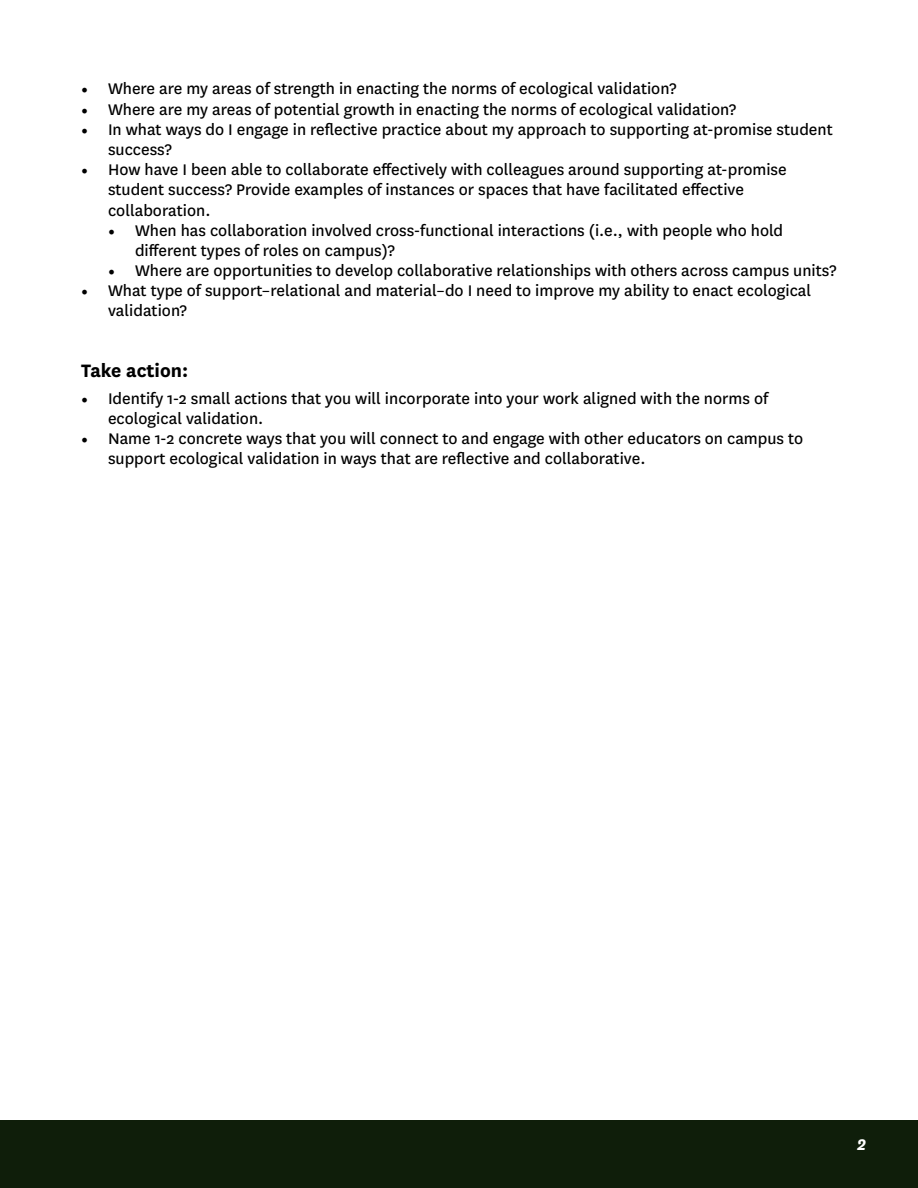
<style>
.page{position:relative;width:918px;height:1188px;background:#fff}
.page>*{position:absolute;margin:0;border:0;box-sizing:border-box;transform-origin:0 0}
.t1{font:700 21px "National";color:#000}
.t2{font:18px/20.2px "National";color:#000}
.t3{font:italic 700 18px "National";color:#fff}
.s1{font-family:"Minion Pro"}
</style>
<div class="page">
<div style="left:0;top:1120px;width:918px;height:68px;background:#0f1e0a"></div>
<p class="t2" style="left:81px;top:78px;width:597px"><span class="s1">•</span> Where are my areas of strength in enacting the norms of ecological validation?</p>
<p class="t2" style="left:81px;top:98px;width:657px"><span class="s1">•</span> Where are my areas of potential growth in enacting the norms of ecological validation?</p>
<p class="t2" style="left:108px;top:118px;width:726px;text-indent:-27px"><span class="s1">•</span> In what ways do I engage in reflective practice about my approach to supporting at-promise student success?</p>
<p class="t2" style="left:108px;top:159px;width:680px;text-indent:-27px"><span class="s1">•</span> How have I been able to collaborate effectively with colleagues around supporting at-promise student success? Provide examples of instances or spaces that have facilitated effective collaboration.</p>
<p class="t2" style="left:135px;top:219px;width:650px;text-indent:-27px"><span class="s1">•</span> When has collaboration involved cross-functional interactions (i.e., with people who hold different types of roles on campus)?</p>
<p class="t2" style="left:108px;top:260px;width:730px"><span class="s1">•</span> Where are opportunities to develop collaborative relationships with others across campus units?</p>
<p class="t2" style="left:108px;top:280px;width:705px;text-indent:-27px"><span class="s1">•</span> What type of support–relational and material–do I need to improve my ability to enact ecological validation?</p>
<p class="t1" style="left:81px;top:356px;width:109px">Take action:</p>
<p class="t2" style="left:108px;top:387px;width:662px;text-indent:-27px"><span class="s1">•</span> Identify 1-2 small actions that you will incorporate into your work aligned with the norms of ecological validation.</p>
<p class="t2" style="left:108px;top:428px;width:697px;text-indent:-27px"><span class="s1">•</span> Name 1-2 concrete ways that you will connect to and engage with other educators on campus to support ecological validation in ways that are reflective and collaborative.</p>
<p class="t3" style="left:857px;top:1132px;width:11px">2</p>
</div>
